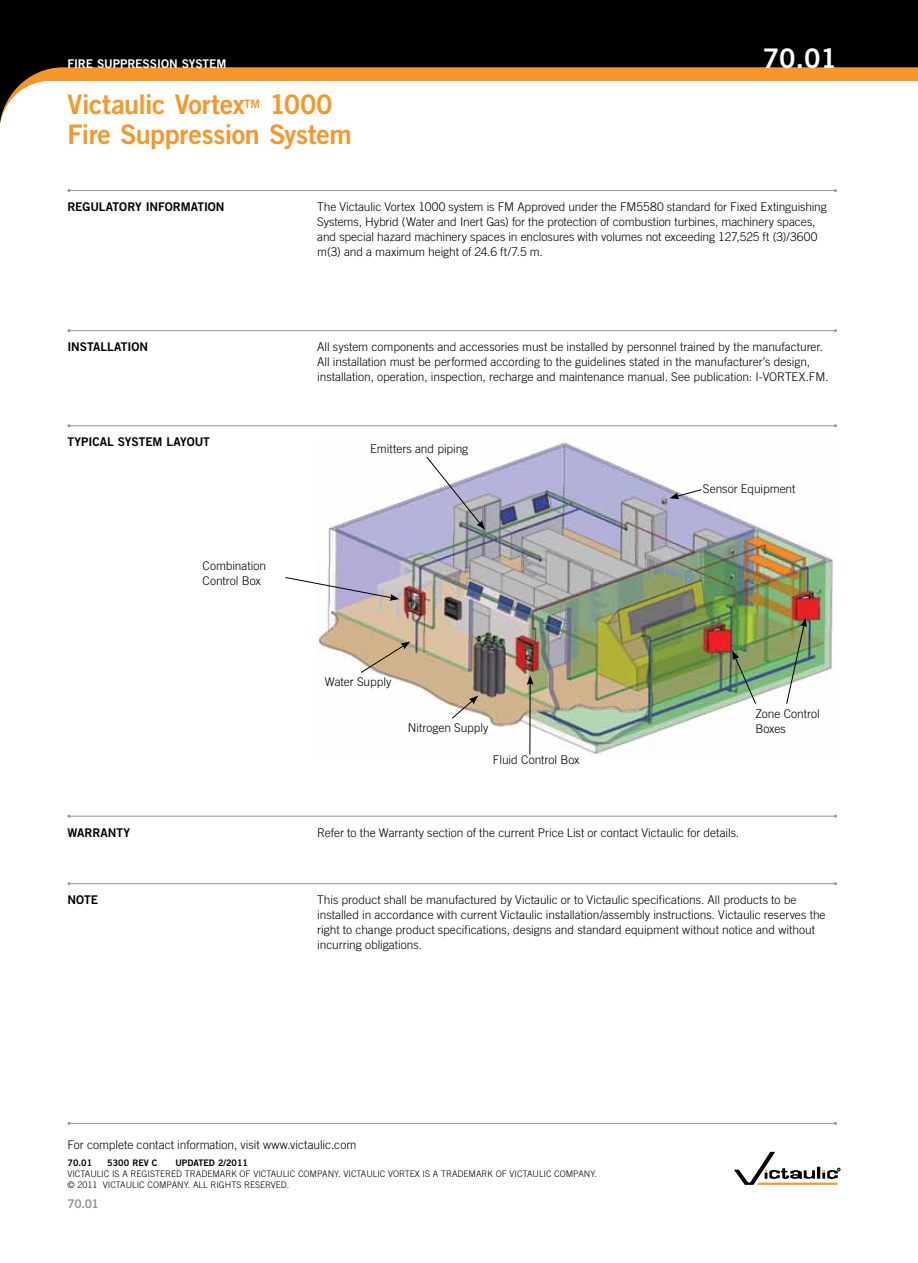
<style>
.page{position:relative;width:918px;height:1263px;background:#fff}
.page>*{position:absolute;margin:0;border:0;box-sizing:border-box;transform-origin:0 0}
.t1{font:27px/30px "Trade Gothic LT Std Bd 2";letter-spacing:-.02em;color:#f89728}
.t2{font:27px "Trade Gothic LT Std Bd 2";color:#fff}
.t3{font:300 12px/15px "Trade Gothic LT Std";letter-spacing:-.005em;color:#000}
.t4{font:12px "Trade Gothic LT Std Bd 2";letter-spacing:-.005em;color:#000}
.t5{font:12px "Trade Gothic LT Std Bd 2";letter-spacing:-.01em;color:#fff}
.t6{font:12px "Trade Gothic LT Std Bd 2";color:#939598}
.t7{font:11.7px "Trade Gothic LT Std Bd 2";color:#f89728}
.t8{font:300 9px/11.2px "Trade Gothic LT Std";color:#000}
.t9{font:9px "Trade Gothic LT Std Bd 2";color:#000}
</style>
<div class="page">
<hr style="left:69px;top:883px;width:767px;height:1px;background:#939598">
<hr style="left:69px;top:816px;width:767px;height:1px;background:#939598">
<hr style="left:69px;top:330px;width:767px;height:1px;background:#939598">
<hr style="left:69px;top:425px;width:767px;height:1px;background:#939598">
<svg style="left:0;top:0;width:918px;height:124px;fill:#000"></svg>
<hr style="left:69px;top:190px;width:767px;height:1px;background:#939598">
<svg style="left:734px;top:1152px;width:106px;height:33px"></svg>
<hr style="left:69px;top:1123px;width:767px;height:1px;background:#939598">
<img style="left:317px;top:437px;width:518px;height:319px">
<svg style="left:426px;top:456px;width:59px;height:74px"></svg>
<svg style="left:285px;top:577px;width:114px;height:24px"></svg>
<svg style="left:360px;top:641px;width:50px;height:32px;background:#c6ad8b"></svg>
<svg style="left:786px;top:618px;width:21px;height:87px"></svg>
<svg style="left:732px;top:650px;width:25px;height:55px"></svg>
<svg style="left:451px;top:696px;width:27px;height:23px"></svg>
<svg style="left:670px;top:489px;width:32px;height:10px"></svg>
<hr style="left:530px;top:682px;width:1px;height:72px;background:#000">
<svg style="left:527px;top:675px;width:7px;height:10px"></svg>
<p class="t5" style="left:68px;top:56px;width:75px">Fi re Suppressi</p>
<p class="t5" style="left:161px;top:56px;width:57px">on System</p>
<h1 class="t2" style="left:763px;top:41px;width:76px">70.01</h1>
<h1 class="t1" style="left:67px;top:89px;width:179px">Victaulic Vortex</h1>
<p class="t7" style="left:244px;top:97px;width:18px">TM</p>
<h1 class="t1" style="left:68px;top:89px;width:286px;text-indent:202px">1000<br>Fire Suppression System</h1>
<p class="t4" style="left:68px;top:199px;width:24px">REGUL</p>
<p class="t4" style="left:106px;top:199px;width:15px">ATORY</p>
<p class="t4" style="left:146px;top:199px;width:71px">IN FORMATION</p>
<p class="t4" style="left:68px;top:340px;width:73px">INSTALLATION</p>
<p class="t4" style="left:67px;top:435px;width:144px">Typi cal System Layout</p>
<p class="t3" style="left:203px;top:558px;width:65px">Combination<br>Control Box</p>
<p class="t3" style="left:317px;top:199px;width:511px">The Victaulic Vortex 1000 system is FM Approved under the FM5580 standard for Fixed Extinguishing Systems, Hybrid (Water and Inert Gas) for the protection of combustion turbines, machinery spaces, and special hazard machinery spaces in enclosures with volumes not exceeding 127,525 ft (3)/3600 m(3) and a maximum height of 24.6 ft/7.5 m.</p>
<p class="t3" style="left:317px;top:339px;width:513px">All system components and accessories must be installed by personnel trained by the manufacturer.<br>All installation must be performed according to the guidelines stated in the manufacturer’s design, installation, operation, inspection, recharge and maintenance manual. See publication: I-VORTEX.FM.</p>
<p class="t3" style="left:370px;top:441px;width:100px">Emitters and piping</p>
<p class="t3" style="left:325px;top:674px;width:68px">Water Supply</p>
<p class="t3" style="left:703px;top:481px;width:94px">Sensor Equipment</p>
<p class="t3" style="left:755px;top:706px;width:66px">Zone Control</p>
<p class="t3" style="left:408px;top:720px;width:82px">Nitrogen Supply</p>
<p class="t3" style="left:755px;top:721px;width:32px">Boxes</p>
<p class="t3" style="left:493px;top:752px;width:88px">Fluid Control Box</p>
<p class="t4" style="left:68px;top:825px;width:49px">WARRANTY</p>
<p class="t3" style="left:317px;top:825px;width:424px">Refer to the Warranty section of the current Price List or contact Victaulic for details.</p>
<p class="t4" style="left:68px;top:893px;width:9px">NOT</p>
<p class="t4" style="left:91px;top:893px;width:9px">E</p>
<p class="t3" style="left:317px;top:892px;width:510px">This product shall be manufactured by Victaulic or to Victaulic specifications. All products to be installed in accordance with current Victaulic installation/assembly instructions. Victaulic reserves the right to change product specifications, designs and standard equipment without notice and without incurring obligations.</p>
<p class="t3" style="left:68px;top:1137px;width:290px">For complete contact information, visit www.victaulic.com</p>
<p class="t9" style="left:68px;top:1157px;width:26px">70.01</p>
<p class="t9" style="left:107px;top:1157px;width:51px">5300 REV C</p>
<p class="t9" style="left:175px;top:1157px;width:74px">UPDATED 2/2011</p>
<p class="t8" style="left:67px;top:1168px;width:531px">VICTAULIC IS A REGISTERED TRADEMARK OF VICTAULIC COMPANY. VICTAULIC VORTEX IS A TRADEMARK OF VICTAULIC COMPANY. © 2011 VICTAULIC COMPANY. ALL RIGHTS RESERVED.</p>
<p class="t6" style="left:68px;top:1197px;width:33px">70.01</p>
</div>
